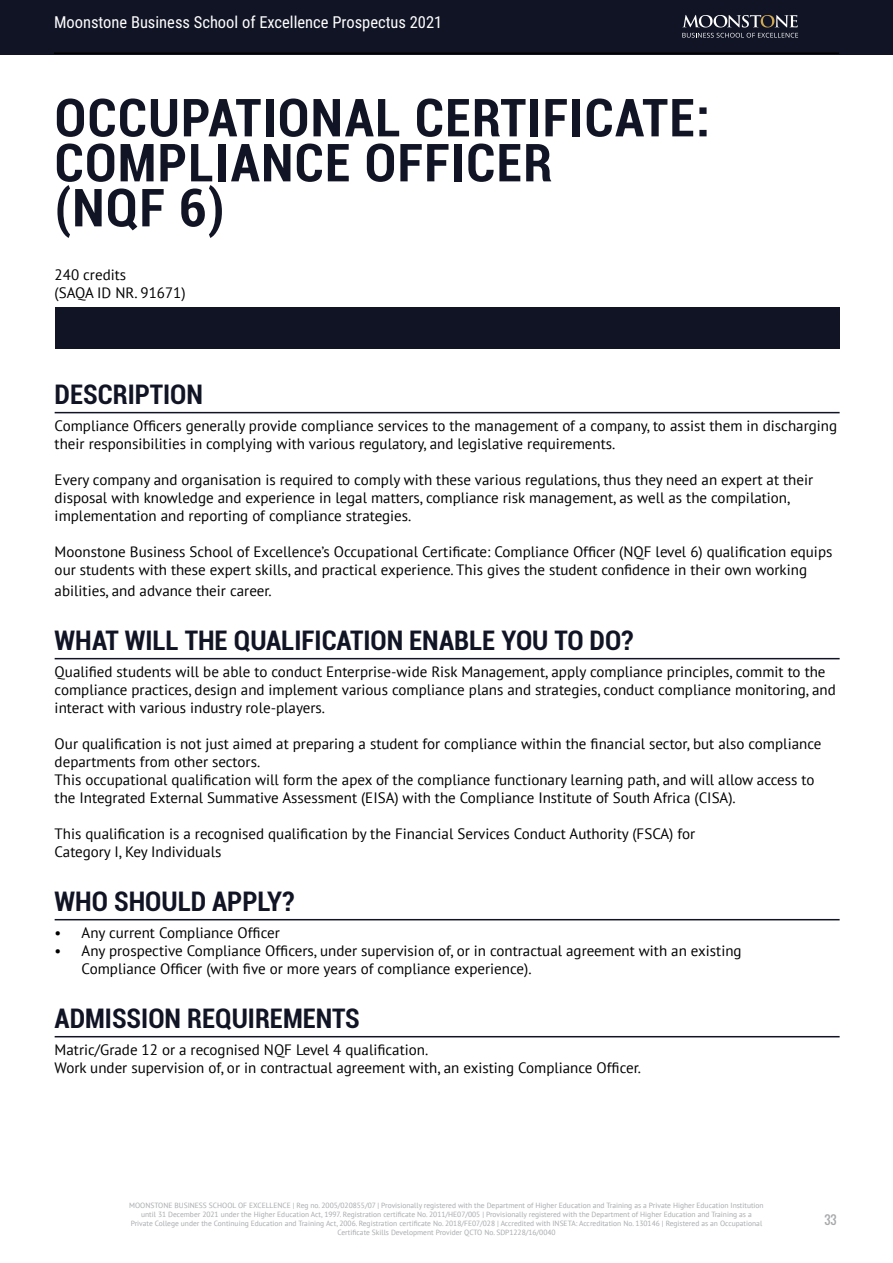
<style>
.page{position:relative;width:893px;height:1263px;background:#fff}
.page>*{position:absolute;margin:0;border:0;box-sizing:border-box;transform-origin:0 0}
.t1{font:700 condensed 52.5px/45px "Roboto";letter-spacing:.025em;color:#111425}
.t2{font:700 condensed 27px "Roboto";color:#111425}
.t3{font:16.5px "Roboto Condensed";color:#fff}
.t4{font:15px/18px "PT Sans";color:#000}
.t5{font:12px "Oswald";color:#a7a9ac}
.t6{font:7.5px/9px "PT Sans";color:#a7a9ac;text-align:center}
</style>
<div class="page">
<div style="left:0;top:0;width:893px;height:54px;background:#111425"></div>
<svg style="left:682px;top:15px;width:116px;height:23px"></svg>
<hr style="left:54px;top:53px;width:785px;height:1px;background:#000">
<div style="left:55px;top:307px;width:785px;height:42px;background:#111425"></div>
<hr style="left:55px;top:412px;width:785px;height:1px;background:#111425">
<hr style="left:55px;top:658px;width:785px;height:1px;background:#111425">
<hr style="left:55px;top:919px;width:785px;height:1px;background:#111425">
<hr style="left:55px;top:1036px;width:785px;height:1px;background:#111425">
<p class="t3" style="left:54px;top:10px;width:390px">Moonstone Business School of Excellence Prospectus 2021</p>
<h1 class="t1" style="left:55px;top:93px;width:657px">OCCUPATIONAL CERTIFICATE:<br>COMPLIANCE OFFICER<br>(NQF 6)</h1>
<p class="t4" style="left:55px;top:266px;width:132px">240 credits<br>(SAQA ID NR. 91671)</p>
<h2 class="t2" style="left:55px;top:376px;width:150px">DESCRIPTION</h2>
<p class="t4" style="left:55px;top:417px;width:784px">Compliance Officers generally provide compliance services to the management of a company, to assist them in discharging their responsibilities in complying with various regulatory, and legislative requirements.</p>
<p class="t4" style="left:55px;top:471px;width:760px">Every company and organisation is required to comply with these various regulations, thus they need an expert at their disposal with knowledge and experience in legal matters, compliance risk management, as well as the compilation, implementation and reporting of compliance strategies.</p>
<p class="t4" style="left:55px;top:543px;width:779px">Moonstone Business School of Excellence’s Occupational Certificate: Compliance Officer (NQF level 6) qualification equips our students with these expert skills, and practical experience. This gives the student confidence in their own working</p>
<p class="t4" style="left:55px;top:582px;width:219px">abilities, and advance their career.</p>
<h2 class="t2" style="left:55px;top:622px;width:580px">WHAT WILL THE QUALIFICATION ENABLE YOU TO DO?</h2>
<p class="t4" style="left:55px;top:663px;width:783px">Qualified students will be able to conduct Enterprise-wide Risk Management, apply compliance principles, commit to the compliance practices, design and implement various compliance plans and strategies, conduct compliance monitoring, and interact with various industry role-players.</p>
<p class="t4" style="left:55px;top:735px;width:768px">Our qualification is not just aimed at preparing a student for compliance within the financial sector, but also compliance departments from other sectors.<br>This occupational qualification will form the apex of the compliance functionary learning path, and will allow access to the Integrated External Summative Assessment (EISA) with the Compliance Institute of South Africa (CISA).</p>
<p class="t4" style="left:55px;top:825px;width:642px">This qualification is a recognised qualification by the Financial Services Conduct Authority (FSCA) for<br>Category I, Key Individuals</p>
<h2 class="t2" style="left:55px;top:883px;width:241px">WHO SHOULD APPLY?</h2>
<p class="t4" style="left:55px;top:924px;width:227px">• Any current Compliance Officer</p>
<p class="t4" style="left:82px;top:942px;width:661px;text-indent:-27px">• Any prospective Compliance Officers, under supervision of, or in contractual agreement with an existing<br>Compliance Officer (with five or more years of compliance experience).</p>
<h2 class="t2" style="left:55px;top:1000px;width:307px">ADMISSION REQUIREMENTS</h2>
<p class="t4" style="left:55px;top:1041px;width:588px">Matric/Grade 12 or a recognised NQF Level 4 qualification.<br>Work under supervision of, or in contractual agreement with, an existing Compliance Officer.</p>
<p class="t6" style="left:129px;top:1200px;width:636px">MOONSTONE BUSINESS SCHOOL OF EXCELLENCE | Reg no. 2005/020855/07 | Provisionally registered with the Department of Higher Education and Training as a Private Higher Education Institution until 31 December 2021 under the Higher Education Act, 1997. Registration certificate No. 2011/HE07/005 | Provisionally registered with the Department of Higher Education and Training as a Private College under the Continuing Education and Training Act, 2006. Registration certificate No. 2018/FE07/028 | Accredited with INSETA: Accreditation No. 130146 | Registered as an Occupational Certificate Skills Development Provider QCTO No. SDP1228/16/0040</p>
<p class="t5" style="left:825px;top:1210px;width:14px">33</p>
</div>
